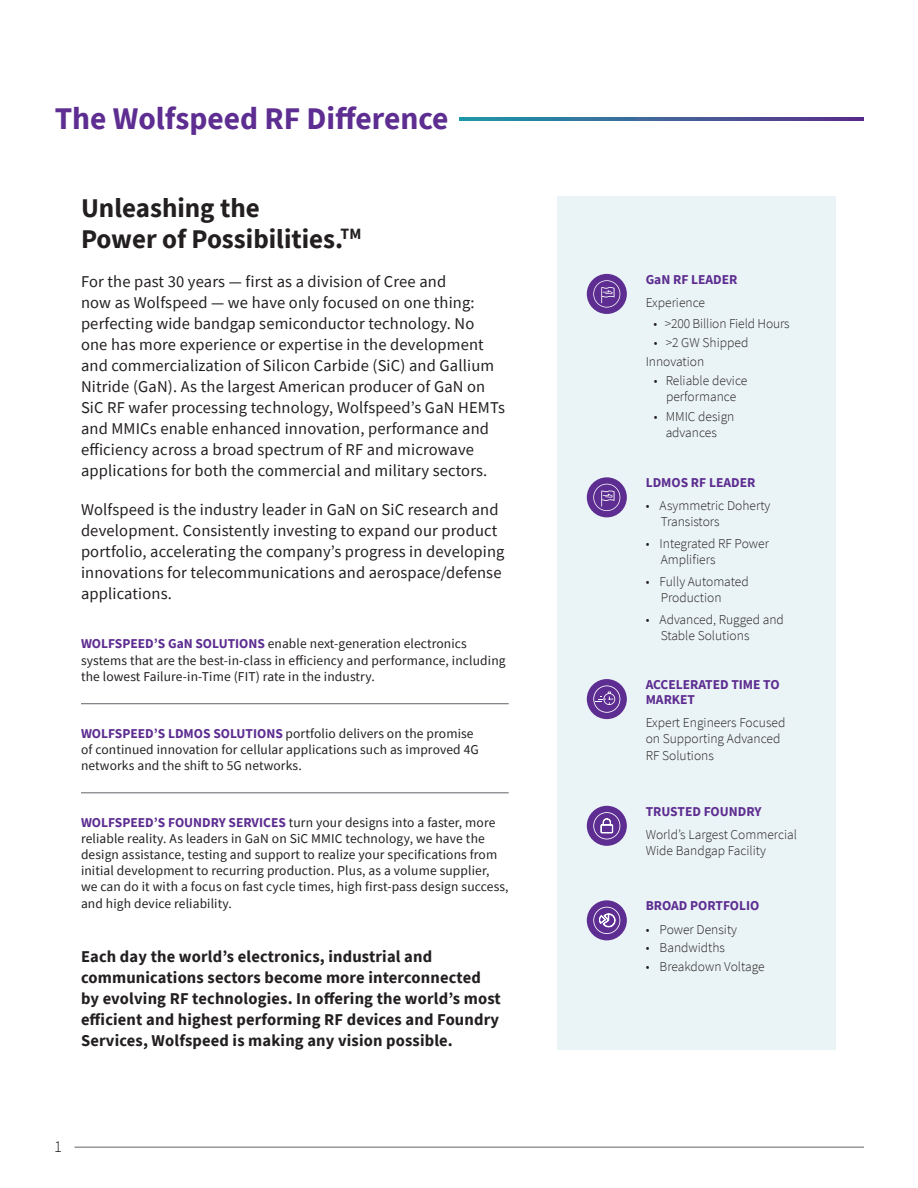
<style>
.page{position:relative;width:918px;height:1188px;background:#fff}
.page>*{position:absolute;margin:0;border:0;box-sizing:border-box;transform-origin:0 0}
.t1{font:700 31.5px "Source Sans Pro";color:#5d2d91}
.t2{font:700 27px/31.5px "Source Sans Pro";color:#231f20}
.t3{font:16.5px/21px "Source Sans Pro";letter-spacing:.01em;color:#231f20}
.t4{font:700 16.5px/21px "Source Sans Pro";letter-spacing:.01em;color:#231f20}
.t5{font:300 16.5px "Source Sans Pro";color:#231f20}
.t6{font:13.5px/16.2px "Source Sans Pro";letter-spacing:.01em;color:#231f20}
.t7{font:300 13.5px/16.2px "Source Sans Pro";color:#231f20}
.t8{font:700 13.5px/15px "Source Sans Pro";color:#5d2d91}
.s1{font-weight:700;color:#5d2d91}
</style>
<div class="page">
<hr style="left:75px;top:1147px;width:789px;height:1px;background:#5f6369">
<svg style="left:460px;top:117px;width:404px;height:3px"></svg>
<div style="left:557px;top:196px;width:279px;height:854px;background:#eaf3f5"></div>
<hr style="left:81px;top:703px;width:428px;height:1px;background:#5f6369">
<hr style="left:81px;top:793px;width:428px;height:1px;background:#5f6369">
<div style="left:587px;top:274px;width:40px;height:40px;background:#5d2d91;border-radius:50%"></div>
<svg style="left:593px;top:280px;width:27px;height:28px"></svg>
<div style="left:587px;top:477px;width:40px;height:40px;background:#5d2d91;border-radius:50%"></div>
<svg style="left:593px;top:484px;width:27px;height:27px"></svg>
<div style="left:587px;top:679px;width:40px;height:40px;background:#5d2d91;border-radius:50%"></div>
<svg style="left:593px;top:685px;width:27px;height:28px"></svg>
<div style="left:587px;top:806px;width:40px;height:40px;background:#5d2d91;border-radius:50%"></div>
<svg style="left:593px;top:812px;width:27px;height:27px"></svg>
<div style="left:587px;top:900px;width:40px;height:40px;background:#5d2d91;border-radius:50%"></div>
<svg style="left:593px;top:907px;width:27px;height:27px"></svg>
<h1 class="t1" style="left:55px;top:97px;width:395px">The Wolfspeed RF Difference</h1>
<h2 class="t2" style="left:81px;top:191px;width:282px">Unleashing the<br>Power of Possibilities.<sup>TM</sup></h2>
<p class="t3" style="left:81px;top:270px;width:426px">For the past 30 years — first as a division of Cree and<br>now as Wolfspeed — we have only focused on one thing: perfecting wide bandgap semiconductor technology. No<br>one has more experience or expertise in the development and commercialization of Silicon Carbide (SiC) and Gallium Nitride (GaN). As the largest American producer of GaN on SiC RF wafer processing technology, Wolfspeed’s GaN HEMTs and MMICs enable enhanced innovation, performance and efficiency across a broad spectrum of RF and microwave applications for both the commercial and military sectors.</p>
<p class="t3" style="left:81px;top:498px;width:425px">Wolfspeed is the industry leader in GaN on SiC research and development. Consistently investing to expand our product portfolio, accelerating the company’s progress in developing innovations for telecommunications and aerospace/defense applications.</p>
<p class="t6" style="left:81px;top:636px;width:426px"><span class="s1">WOLFSPEED’S GaN SOLUTIONS</span> enable next-generation electronics systems that are the best-in-class in efficiency and performance, including the lowest Failure-in-Time (FIT) rate in the industry.</p>
<p class="t6" style="left:81px;top:725px;width:399px"><span class="s1">WOLFSPEED’S LDMOS SOLUTIONS</span> portfolio delivers on the promise of continued innovation for cellular applications such as improved 4G networks and the shift to 5G networks.</p>
<p class="t6" style="left:81px;top:814px;width:429px"><span class="s1">WOLFSPEED’S FOUNDRY SERVICES</span> turn your designs into a faster, more reliable reality. As leaders in GaN on SiC MMIC technology, we have the design assistance, testing and support to realize your specifications from initial development to recurring production. Plus, as a volume supplier, we can do it with a focus on fast cycle times, high first-pass design success, and high device reliability.</p>
<p class="t4" style="left:81px;top:946px;width:421px">Each day the world’s electronics, industrial and communications sectors become more interconnected by evolving RF technologies. In offering the world’s most efficient and highest performing RF devices and Foundry Services, Wolfspeed is making any vision possible.</p>
<p class="t5" style="left:54px;top:1137px;width:9px">1</p>
<p class="t8" style="left:646px;top:272px;width:93px">GaN RF LEADER</p>
<p class="t7" style="left:646px;top:295px;width:61px">Experience</p>
<p class="t7" style="left:653px;top:315px;width:138px">• &gt;200 Billion Field Hours</p>
<p class="t7" style="left:646px;top:333px;width:104px;line-height:19.2px;text-indent:8px">• &gt;2 GW Shipped<br>Innovation</p>
<p class="t7" style="left:654px;top:373px;width:95px;text-align:center">• Reliable device performance</p>
<p class="t7" style="left:654px;top:408px;width:82px;text-align:center">• MMIC design advances</p>
<p class="t8" style="left:646px;top:475px;width:111px">LDMOS RF LEADER</p>
<p class="t7" style="left:661px;top:497px;width:111px;text-indent:-15px">• Asymmetric Doherty<br>Transistors</p>
<p class="t7" style="left:661px;top:535px;width:110px;text-indent:-15px">• Integrated RF Power<br>Amplifiers</p>
<p class="t7" style="left:661px;top:573px;width:90px;text-indent:-15px">• Fully Automated<br>Production</p>
<p class="t7" style="left:661px;top:611px;width:125px;text-indent:-15px">• Advanced, Rugged and<br>Stable Solutions</p>
<p class="t8" style="left:646px;top:677px;width:136px">ACCELERATED TIME TO<br>MARKET</p>
<p class="t7" style="left:646px;top:715px;width:141px">Expert Engineers Focused on Supporting Advanced<br>RF Solutions</p>
<p class="t8" style="left:646px;top:804px;width:117px">TRUSTED FOUNDRY</p>
<p class="t7" style="left:646px;top:826px;width:153px">World’s Largest Commercial<br>Wide Bandgap Facility</p>
<p class="t8" style="left:646px;top:898px;width:115px">BROAD PORTFOLIO</p>
<p class="t7" style="left:646px;top:921px;width:93px">• Power Density</p>
<p class="t7" style="left:646px;top:940px;width:81px">• Bandwidths</p>
<p class="t7" style="left:646px;top:959px;width:120px">• Breakdown Voltage</p>
</div>
